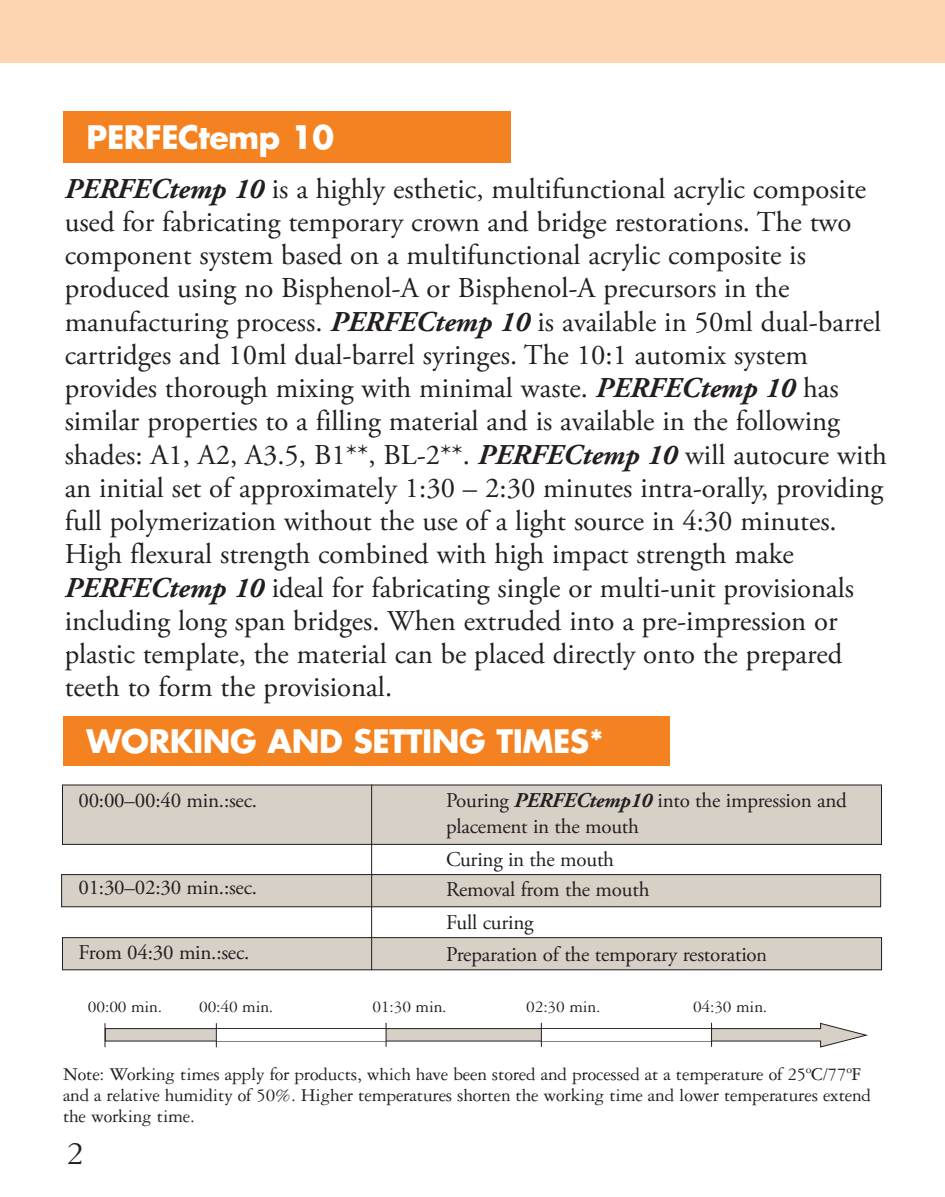
<style>
.page{position:relative;width:945px;height:1197px;background:#fff}
.page>*{position:absolute;margin:0;border:0;box-sizing:border-box;transform-origin:0 0}
.t1{font:35px "Garamond Three";color:#231f20}
.t2{font:700 31.5px "Futura";letter-spacing:-.015em;color:#fff}
.t3{font:28.7px/33.2px "Adobe Garamond Pro";color:#231f20}
.t4{font:21px/26.2px "Adobe Garamond Pro";letter-spacing:-.01em;color:#231f20}
.t5{font:19.25px/21px "Garamond Three";letter-spacing:-.01em;color:#231f20}
.t6{font:17.5px "Garamond Three";letter-spacing:-.01em;color:#231f20}
.s1{font-weight:700;font-style:italic}
.s2{font-family:"Garamond Three"}
</style>
<div class="page">
<div style="left:63px;top:111px;width:448px;height:52px;background:#f58220"></div>
<div style="left:0;top:0;width:945px;height:63px;background:#fdd5b0"></div>
<div style="left:63px;top:716px;width:607px;height:50px;background:#f58220"></div>
<div style="left:63px;top:785px;width:819px;height:59px;background:#d6d0c6"></div>
<div style="left:62px;top:785px;width:820px;height:60px;border:1px solid #231f20"></div>
<div style="left:62px;top:875px;width:819px;height:32px;background:#d6d0c6"></div>
<div style="left:61px;top:874px;width:820px;height:33px;border:1px solid #231f20"></div>
<div style="left:63px;top:938px;width:819px;height:32px;background:#d6d0c6"></div>
<div style="left:62px;top:937px;width:820px;height:33px;border:1px solid #231f20"></div>
<hr style="left:104px;top:1023px;width:2px;height:24px;background:#231f20">
<svg style="left:105px;top:1023px;width:763px;height:24px"></svg>
<hr style="left:371px;top:785px;width:1px;height:185px;background:#231f20">
<p class="t2" style="left:87px;top:116px;width:249px">PERFECtemp 10</p>
<p class="t3" style="left:65px;top:173px;width:824px"><span class="s1">PERFECtemp 10</span> is a highly esthetic, multifunctional acrylic composite used for fabricating temporary crown and bridge restorations. The two component system based on a multifunctional acrylic composite is produced using no Bisphenol-A or Bisphenol-A precursors in the manufacturing process. <span class="s1">PERFECtemp 10</span> is available in 50ml dual-barrel cartridges and 10ml dual-barrel syringes. The 10:1 automix system provides thorough mixing with minimal waste. <span class="s1">PERFECtemp 10</span> has similar properties to a filling material and is available in the following shades: A1, A2, A3.5, B1**, BL-2**. <span class="s1">PERFECtemp 10</span> will autocure with an initial set of approximately 1:30 – 2:30 minutes intra-orally, providing full polymerization without the use of a light source in 4:30 minutes.<br>High flexural strength combined with high impact strength make <span class="s1">PERFECtemp 10</span> ideal for fabricating single or multi-unit provisionals including long span bridges. When extruded into a pre-impression or plastic template, the material can be placed directly onto the prepared teeth to form the provisional.</p>
<p class="t2" style="left:87px;top:720px;width:519px">WORKING AND SETTING TIMES*</p>
<p class="t4" style="left:78px;top:788px;width:180px">00:00–00:40 min.:sec.</p>
<p class="t4" style="left:446px;top:788px;width:402px">Pouring <span class="s1">PERFECtemp10</span> into the impression and placement in the mouth</p>
<p class="t4" style="left:446px;top:847px;width:170px">Curing in the mouth</p>
<p class="t4" style="left:446px;top:877px;width:205px">Removal from the mouth</p>
<p class="t4" style="left:446px;top:910px;width:89px">Full curing</p>
<p class="t4" style="left:446px;top:942px;width:323px">Preparation of the temporary restoratio<span class="s2">n</span></p>
<p class="t4" style="left:78px;top:875px;width:180px">01:30–02:30 min.:sec.</p>
<p class="t4" style="left:78px;top:940px;width:173px">From 04:30 min.:sec.</p>
<p class="t6" style="left:88px;top:998px;width:76px">00:00 min.</p>
<p class="t6" style="left:199px;top:998px;width:76px">00:40 min.</p>
<p class="t6" style="left:372px;top:998px;width:76px">01:30 min.</p>
<p class="t6" style="left:526px;top:998px;width:76px">02:30 min.</p>
<p class="t6" style="left:693px;top:998px;width:76px">04:30 min.</p>
<p class="t5" style="left:63px;top:1064px;width:810px">Note: Working times apply for products, which have been stored and processed at a temperature of 25ºC/77ºF and a relative humidity of 50%. Higher temperatures shorten the working time and lower temperatures extend the working time.</p>
<p class="t1" style="left:66px;top:1134px;width:19px">2</p>
</div>
